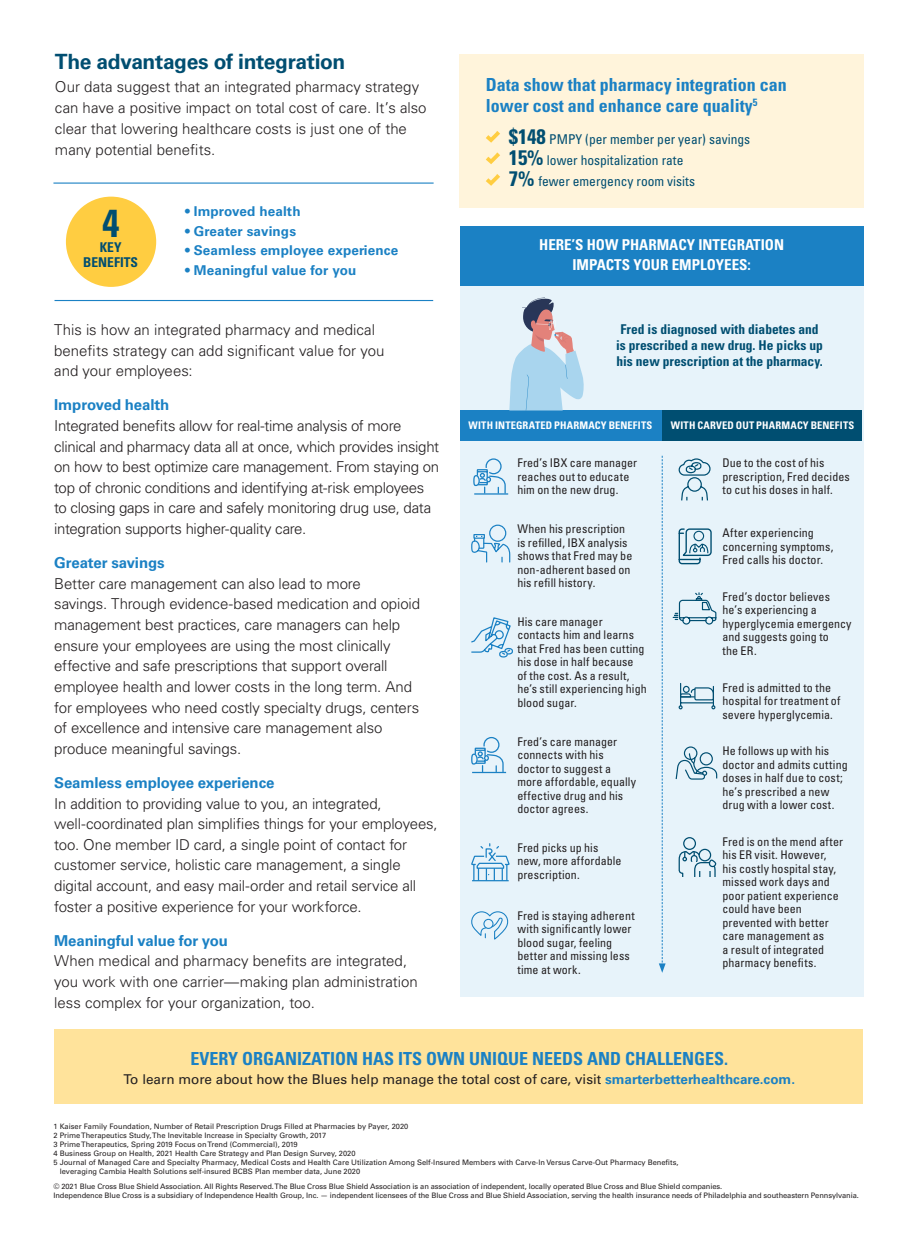
<style>
.page{position:relative;width:918px;height:1242px;background:#fff}
.page>*{position:absolute;margin:0;border:0;box-sizing:border-box;transform-origin:0 0}
.t1{font:700 condensed 39px "Univers LT Std";color:#004e71}
.t2{font:700 21px "Univers LT Std";letter-spacing:-.02em;color:#004e71}
.t3{font:700 condensed 18px/21px "Univers LT Std";color:#1b81c4}
.t4{font:300 15px/20.7px "Univers LT Std";letter-spacing:-.01em;color:#231f20}
.t5{font:700 15px "Univers LT Std";letter-spacing:-.01em;color:#1b81c4}
.t6{font:700 condensed 15px/19.5px "Univers LT Std";color:#fff;text-align:center}
.t7{font:700 condensed 13.5px/16.2px "Univers LT Std";color:#004e71;text-align:center}
.t8{font:13.5px "Univers LT Std";color:#231f20}
.t9{font:condensed 13.5px "Univers LT Std";color:#004e71}
.t10{font:700 13.5px "Univers LT Std";letter-spacing:.01em;color:#1b81c4}
.t11{font:condensed 12px/13.5px "Univers LT Std";letter-spacing:.01em;color:#231f20}
.t12{font:700 condensed 10.5px "Univers LT Std";letter-spacing:.02em;color:#fff}
.t13{font:7.5px/9px "Univers LT Std";color:#231f20}
.s1{font-weight:700;font-size:21px}
.s2{font-weight:700;color:#1b81c4}
</style>
<div class="page">
<div style="left:459px;top:54px;width:405px;height:154px;background:#fff4db"></div>
<div style="left:66px;top:197px;width:90px;height:90px;background:#ffcd41;border-radius:50%"></div>
<hr style="left:53px;top:183px;width:381px;height:1px;background:#1b81c4">
<hr style="left:55px;top:300px;width:378px;height:1px;background:#1b81c4">
<div style="left:54px;top:1030px;width:809px;height:74px;background:#ffe39b"></div>
<div style="left:460px;top:226px;width:403px;height:771px;background:#e7f3fa"></div>
<svg style="left:471px;top:617px;width:42px;height:41px"></svg>
<svg style="left:471px;top:843px;width:39px;height:39px"></svg>
<svg style="left:471px;top:911px;width:38px;height:29px"></svg>
<svg style="left:678px;top:458px;width:33px;height:43px"></svg>
<svg style="left:672px;top:592px;width:45px;height:33px"></svg>
<svg style="left:675px;top:746px;width:43px;height:34px"></svg>
<svg style="left:678px;top:837px;width:39px;height:40px"></svg>
<svg style="left:678px;top:683px;width:38px;height:27px"></svg>
<svg style="left:471px;top:524px;width:40px;height:39px"></svg>
<svg style="left:659px;top:456px;width:7px;height:517px"></svg>
<svg style="left:473px;top:458px;width:33px;height:35px"></svg>
<hr style="left:474px;top:493px;width:34px;height:2px;background:#1b81c4">
<svg style="left:471px;top:737px;width:33px;height:35px"></svg>
<hr style="left:472px;top:772px;width:34px;height:1px;background:#1b81c4">
<svg style="left:678px;top:528px;width:34px;height:37px"></svg>
<div style="left:662px;top:410px;width:200px;height:31px;background:#004e71"></div>
<div style="left:461px;top:410px;width:201px;height:31px;background:#1b81c4"></div>
<div style="left:460px;top:226px;width:404px;height:60px;background:#1b81c4"></div>
<svg style="left:509px;top:297px;width:75px;height:114px"></svg>
<svg style="left:486px;top:131px;width:14px;height:12px"></svg>
<svg style="left:486px;top:153px;width:14px;height:11px"></svg>
<svg style="left:486px;top:174px;width:14px;height:12px"></svg>
<p class="t2" style="left:55px;top:50px;width:292px">The advantages of integration</p>
<p class="t4" style="left:55px;top:76px;width:373px">Our data suggest that an integrated pharmacy strategy can have a positive impact on total cost of care. It’s also clear that lowering healthcare costs is just one of the many potential benefits.</p>
<p class="t1" style="left:102px;top:199px;width:19px">4</p>
<p class="t7" style="left:83px;top:240px;width:56px;line-height:15px">KEY<br>BENEFITS</p>
<p class="t10" style="left:185px;top:204px;width:117px">• Improved health</p>
<p class="t10" style="left:185px;top:223px;width:112px">• Greater savings</p>
<p class="t10" style="left:185px;top:243px;width:215px">• Seamless employee experience</p>
<p class="t10" style="left:185px;top:262px;width:173px">• Meaningful value for you</p>
<p class="t4" style="left:54px;top:319px;width:332px">This is how an integrated pharmacy and medical benefits strategy can add significant value for you and your employees:</p>
<p class="t5" style="left:54px;top:396px;width:117px">Improved health</p>
<p class="t4" style="left:54px;top:415px;width:387px">Integrated benefits allow for real-time analysis of more clinical and pharmacy data all at once, which provides insight on how to best optimize care management. From staying on top of chronic conditions and identifying at-risk employees to closing gaps in care and safely monitoring drug use, data integration supports higher-quality care.</p>
<p class="t5" style="left:54px;top:554px;width:112px">Greater savings</p>
<p class="t4" style="left:54px;top:573px;width:367px">Better care management can also lead to more<br>savings. Through evidence-based medication and opioid management best practices, care managers can help ensure your employees are using the most clinically effective and safe prescriptions that support overall employee health and lower costs in the long term. And for employees who need costly specialty drugs, centers of excellence and intensive care management also produce meaningful savings.</p>
<p class="t5" style="left:54px;top:774px;width:222px">Seamless employee experience</p>
<p class="t4" style="left:54px;top:793px;width:385px">In addition to providing value to you, an integrated, well-coordinated plan simplifies things for your employees, too. One member ID card, a single point of contact for customer service, holistic care management, a single digital account, and easy mail-order and retail service all foster a positive experience for your workforce.</p>
<p class="t5" style="left:54px;top:932px;width:175px">Meaningful value for you</p>
<p class="t4" style="left:54px;top:951px;width:365px">When medical and pharmacy benefits are integrated, you work with one carrier—making plan administration less complex for your organization, too.</p>
<p class="t3" style="left:486px;top:74px;width:302px">Data show that pharmacy integration can lower cost and enhance care quality<sup>5</sup></p>
<p class="t9" style="left:509px;top:130px;width:243px"><span class="s1">$148</span> PMPY (per member per year) savings</p>
<p class="t9" style="left:509px;top:151px;width:176px"><span class="s1">15%</span> lower hospitalization rate</p>
<p class="t9" style="left:509px;top:172px;width:188px"><span class="s1">7%</span> fewer emergency room visits</p>
<p class="t6" style="left:539px;top:235px;width:246px">HERE’S HOW PHARMACY INTEGRATION<br>IMPACTS YOUR EMPLOYEES:</p>
<p class="t7" style="left:616px;top:321px;width:208px">Fred is diagnosed with diabetes and is prescribed a new drug. He picks up his new prescription at the pharmacy.</p>
<p class="t12" style="left:469px;top:419px;width:185px">WITH INTEGRATED PHARMACY BENEFITS</p>
<p class="t12" style="left:671px;top:419px;width:185px">WITH CARVED OUT PHARMACY BENEFITS</p>
<p class="t11" style="left:517px;top:456px;width:121px">Fred’s IBX care manager reaches out to educate him on the new drug.</p>
<p class="t11" style="left:517px;top:522px;width:117px">When his prescription is refilled, IBX analysis shows that Fred may be non-adherent based on his refill history.</p>
<p class="t11" style="left:517px;top:615px;width:131px">His care manager contacts him and learns that Fred has been cutting his dose in half because<br>of the cost. As a result, he’s still experiencing high blood sugar.</p>
<p class="t11" style="left:517px;top:734px;width:120px">Fred’s care manager connects with his doctor to suggest a more affordable, equally effective drug and his doctor agrees.</p>
<p class="t11" style="left:517px;top:841px;width:106px">Fred picks up his new, more affordable prescription.</p>
<p class="t11" style="left:517px;top:909px;width:119px">Fred is staying adherent with significantly lower blood sugar, feeling better and missing less time at work.</p>
<p class="t11" style="left:722px;top:456px;width:129px">Due to the cost of his prescription, Fred decides to cut his doses in half.</p>
<p class="t11" style="left:722px;top:526px;width:112px">After experiencing concerning symptoms,<br>Fred calls his doctor.</p>
<p class="t11" style="left:722px;top:590px;width:131px">Fred’s doctor believes he’s experiencing a hyperglycemia emergency and suggests going to<br>the ER.</p>
<p class="t11" style="left:722px;top:680px;width:119px">Fred is admitted to the hospital for treatment of severe hyperglycemia.</p>
<p class="t11" style="left:722px;top:744px;width:127px">He follows up with his doctor and admits cutting doses in half due to cost; he’s prescribed a new drug with a lower cost.</p>
<p class="t11" style="left:722px;top:835px;width:122px">Fred is on the mend after his ER visit. However, his costly hospital stay, missed work days and poor patient experience could have been prevented with better care management as<br>a result of integrated pharmacy benefits.</p>
<p class="t3" style="left:190px;top:1048px;width:539px">EVERY ORGANIZATION HAS ITS OWN UNIQUE NEEDS AND CHALLENGES.</p>
<p class="t8" style="left:124px;top:1071px;width:673px">To learn more about how the Blues help manage the total cost of care, visit <span class="s2">smarterbetterhealthcare.com.</span></p>
<p class="t13" style="left:53px;top:1122px;width:357px">1 Kaiser Family Foundation, Number of Retail Prescription Drugs Filled at Pharmacies by Payer, 2020</p>
<p class="t13" style="left:53px;top:1131px;width:274px">2 Prime Therapeutics Study, The Inevitable Increase in Specialty Growth, 2017</p>
<p class="t13" style="left:53px;top:1140px;width:304px">3 Prime Therapeutics, Spring 2019 Focus on Trend (Commercial), 2019<br>4 Business Group on Health, 2021 Health Care Strategy and Plan Design Survey, 2020</p>
<p class="t13" style="left:60px;top:1158px;width:620px;text-indent:-6px">5 Journal of Managed Care and Specialty Pharmacy, Medical Costs and Health Care Utilization Among Self-Insured Members with Carve-In Versus Carve-Out Pharmacy Benefits, leveraging Cambia Health Solutions self-insured BCBS Plan member data, June 2020</p>
<p class="t13" style="left:53px;top:1182px;width:807px">© 2021 Blue Cross Blue Shield Association. All Rights Reserved. The Blue Cross Blue Shield Association is an association of independent, locally operated Blue Cross and Blue Shield companies.<br>Independence Blue Cross is a subsidiary of Independence Health Group, Inc. — independent licensees of the Blue Cross and Blue Shield Association, serving the health insurance needs of Philadelphia and southeastern Pennsylvania.</p>
</div>
